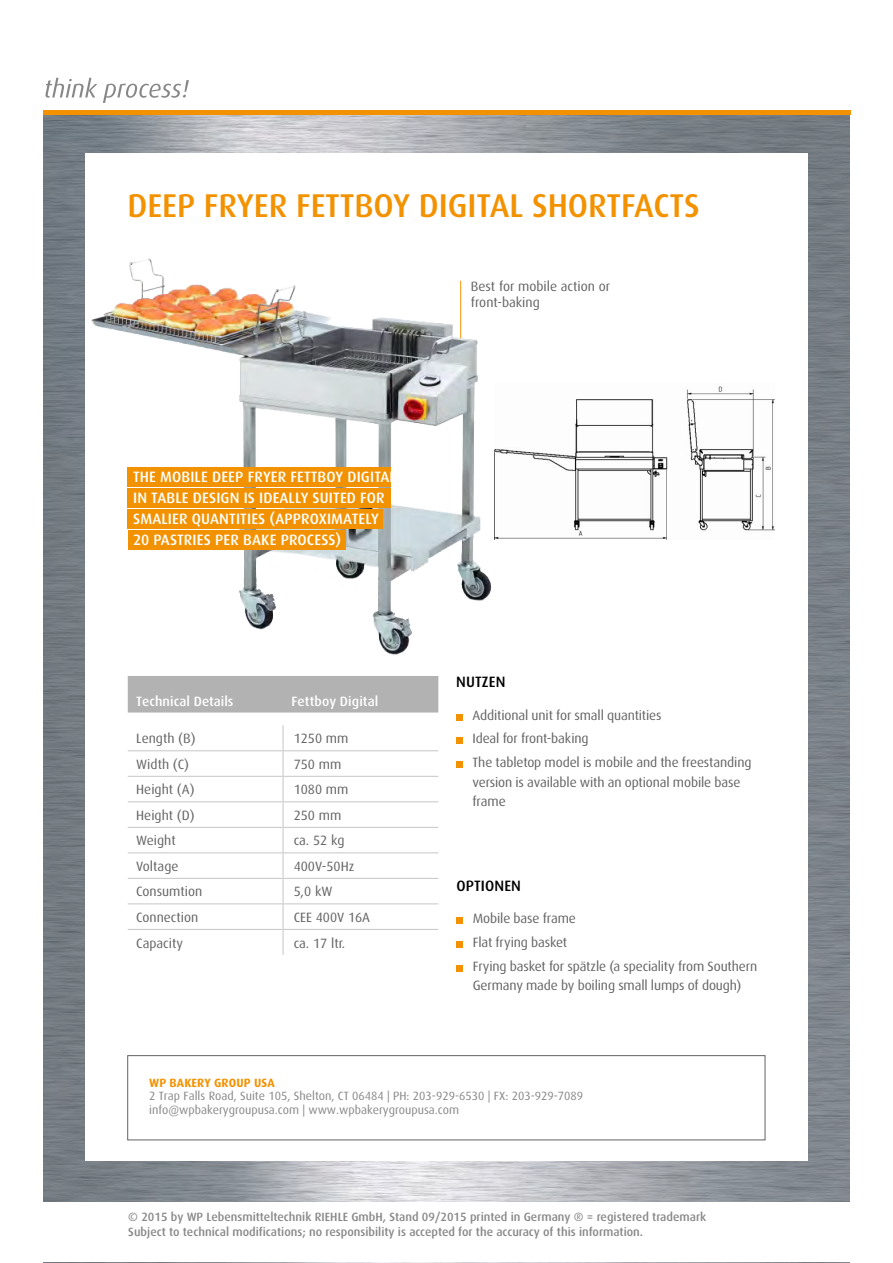
<style>
.page{position:relative;width:893px;height:1263px;background:#fff}
.page>*{position:absolute;margin:0;border:0;box-sizing:border-box;transform-origin:0 0}
.t1{font:500 33px "Dax Pro";color:#f39200}
.t2{font:500 15px/21px "Dax Pro";letter-spacing:.01em;color:#fff}
.t3{font:500 15px "Dax Pro";letter-spacing:.01em;color:#000}
.t4{font:13.5px/23.7px "Dax Pro";letter-spacing:-.005em;color:#646363}
.t5{font:500 13.5px "Dax Pro";letter-spacing:.005em;color:#fff}
.t6{font:500 12px/14.4px "Dax Pro";color:#878787}
.t7{font:12px/13.8px "Dax Pro";color:#878787}
.t8{font:700 12px "Dax Pro";letter-spacing:.01em;color:#f39200}
</style>
<div class="page">
<img style="left:43px;top:114px;width:807px;height:1149px">
<div style="left:0;top:1203px;width:893px;height:59px;background:#fff"></div>
<div style="left:85px;top:153px;width:723px;height:1008px;background:#fff"></div>
<hr style="left:43px;top:110px;width:808px;height:4px;background:#f39200">
<div style="left:127px;top:1055px;width:638px;height:85px;border:1px solid #646363"></div>
<svg style="left:45px;top:78px;width:144px;height:25px"></svg>
<div style="left:128px;top:702px;width:310px;height:10px;background:#b3b2b2"></div>
<hr style="left:128px;top:776px;width:155px;height:1px;background:#c6c6c6">
<hr style="left:283px;top:776px;width:155px;height:1px;background:#c6c6c6">
<hr style="left:128px;top:801px;width:155px;height:1px;background:#c6c6c6">
<hr style="left:283px;top:801px;width:155px;height:1px;background:#c6c6c6">
<hr style="left:128px;top:827px;width:155px;height:1px;background:#c6c6c6">
<hr style="left:283px;top:827px;width:155px;height:1px;background:#c6c6c6">
<hr style="left:128px;top:852px;width:155px;height:1px;background:#c6c6c6">
<hr style="left:283px;top:852px;width:155px;height:1px;background:#c6c6c6">
<hr style="left:128px;top:878px;width:155px;height:1px;background:#c6c6c6">
<hr style="left:283px;top:878px;width:155px;height:1px;background:#c6c6c6">
<hr style="left:128px;top:903px;width:155px;height:1px;background:#c6c6c6">
<hr style="left:283px;top:903px;width:155px;height:1px;background:#c6c6c6">
<hr style="left:128px;top:929px;width:155px;height:1px;background:#c6c6c6">
<hr style="left:283px;top:929px;width:155px;height:1px;background:#c6c6c6">
<hr style="left:128px;top:750px;width:155px;height:1px;background:#c6c6c6">
<hr style="left:283px;top:750px;width:155px;height:1px;background:#c6c6c6">
<svg style="left:283px;top:725px;width:1px;height:230px"></svg>
<div style="left:456px;top:714px;width:7px;height:6px;background:#f39200"></div>
<div style="left:456px;top:738px;width:7px;height:6px;background:#f39200"></div>
<div style="left:456px;top:761px;width:7px;height:7px;background:#f39200"></div>
<div style="left:456px;top:917px;width:7px;height:7px;background:#f39200"></div>
<div style="left:456px;top:941px;width:7px;height:7px;background:#f39200"></div>
<div style="left:456px;top:965px;width:7px;height:6px;background:#f39200"></div>
<img style="left:534px;top:386px;width:240px;height:153px">
<img style="left:43px;top:166px;width:491px;height:536px">
<div style="left:128px;top:468px;width:263px;height:19px;background:#f39200"></div>
<div style="left:128px;top:509px;width:255px;height:19px;background:#f39200"></div>
<div style="left:128px;top:530px;width:217px;height:19px;background:#f39200"></div>
<div style="left:128px;top:488px;width:263px;height:20px;background:#f39200"></div>
<h1 class="t1" style="left:127px;top:184px;width:574px">DEEP FRYER FETTBOY DIGITAL SHORTFACTS</h1>
<p class="t4" style="left:471px;top:278px;width:141px;line-height:16.2px">Best for mobile action or front-baking</p>
<p class="t2" style="left:133px;top:466px;width:264px">THE MOBILE DEEP FRYER FETTBOY DIGITAL IN TABLE DESIGN IS IDEALLY SUITED FOR SMALIER QUANTITIES (APPROXIMATELY 20 PASTRIES PER BAKE PROCESS)</p>
<p class="t5" style="left:136px;top:693px;width:99px">Technical Details</p>
<p class="t5" style="left:292px;top:693px;width:88px">Fettboy Digital</p>
<p class="t4" style="left:136px;top:726px;width:61px">Length (B)</p>
<p class="t4" style="left:294px;top:726px;width:56px">1250 mm</p>
<p class="t4" style="left:136px;top:752px;width:54px">Width (C)</p>
<p class="t4" style="left:294px;top:752px;width:49px">750 mm</p>
<p class="t4" style="left:136px;top:777px;width:60px">Height (A)</p>
<p class="t4" style="left:294px;top:777px;width:56px">1080 mm</p>
<p class="t4" style="left:136px;top:803px;width:60px">Height (D)</p>
<p class="t4" style="left:294px;top:803px;width:49px">250 mm</p>
<p class="t4" style="left:136px;top:828px;width:41px">Weight</p>
<p class="t4" style="left:294px;top:828px;width:52px">ca. 52 kg</p>
<p class="t4" style="left:136px;top:854px;width:44px">Voltage</p>
<p class="t4" style="left:294px;top:854px;width:62px">400V-50Hz</p>
<p class="t4" style="left:136px;top:879px;width:68px">Consumtion</p>
<p class="t4" style="left:294px;top:879px;width:40px">5,0 kW</p>
<p class="t4" style="left:136px;top:905px;width:64px">Connection</p>
<p class="t4" style="left:294px;top:905px;width:78px">CEE 400V 16A</p>
<p class="t4" style="left:136px;top:931px;width:48px">Capacity</p>
<p class="t4" style="left:294px;top:931px;width:53px">ca. 17 ltr.</p>
<p class="t3" style="left:456px;top:673px;width:51px">NUTZEN</p>
<p class="t4" style="left:473px;top:703px;width:280px">Additional unit for small quantities<br>Ideal for front-baking<br>The tabletop model is mobile and the freestanding</p>
<p class="t4" style="left:473px;top:772px;width:269px;line-height:19.5px">version is available with an optional mobile base frame</p>
<p class="t3" style="left:456px;top:876px;width:66px">OPTIONEN</p>
<p class="t4" style="left:473px;top:906px;width:286px">Mobile base frame<br>Flat frying basket<br>Frying basket for spätzle (a speciality from Southern</p>
<p class="t4" style="left:473px;top:973px;width:270px">Germany made by boiling small lumps of dough)</p>
<p class="t8" style="left:149px;top:1075px;width:127px">WP BAKERY GROUP USA</p>
<p class="t7" style="left:149px;top:1088px;width:436px">2 Trap Falls Road, Suite 105, Shelton, CT 06484 | PH: 203-929-6530 | FX: 203-929-7089 info@wpbakerygroupusa.com | www.wpbakerygroupusa.com</p>
<p class="t6" style="left:128px;top:1209px;width:579px">© 2015 by WP Lebensmitteltechnik RIEHLE GmbH, Stand 09/2015 printed in Germany ® = registered trademark<br>Subject to technical modifications; no responsibility is accepted for the accuracy of this information.</p>
</div>
